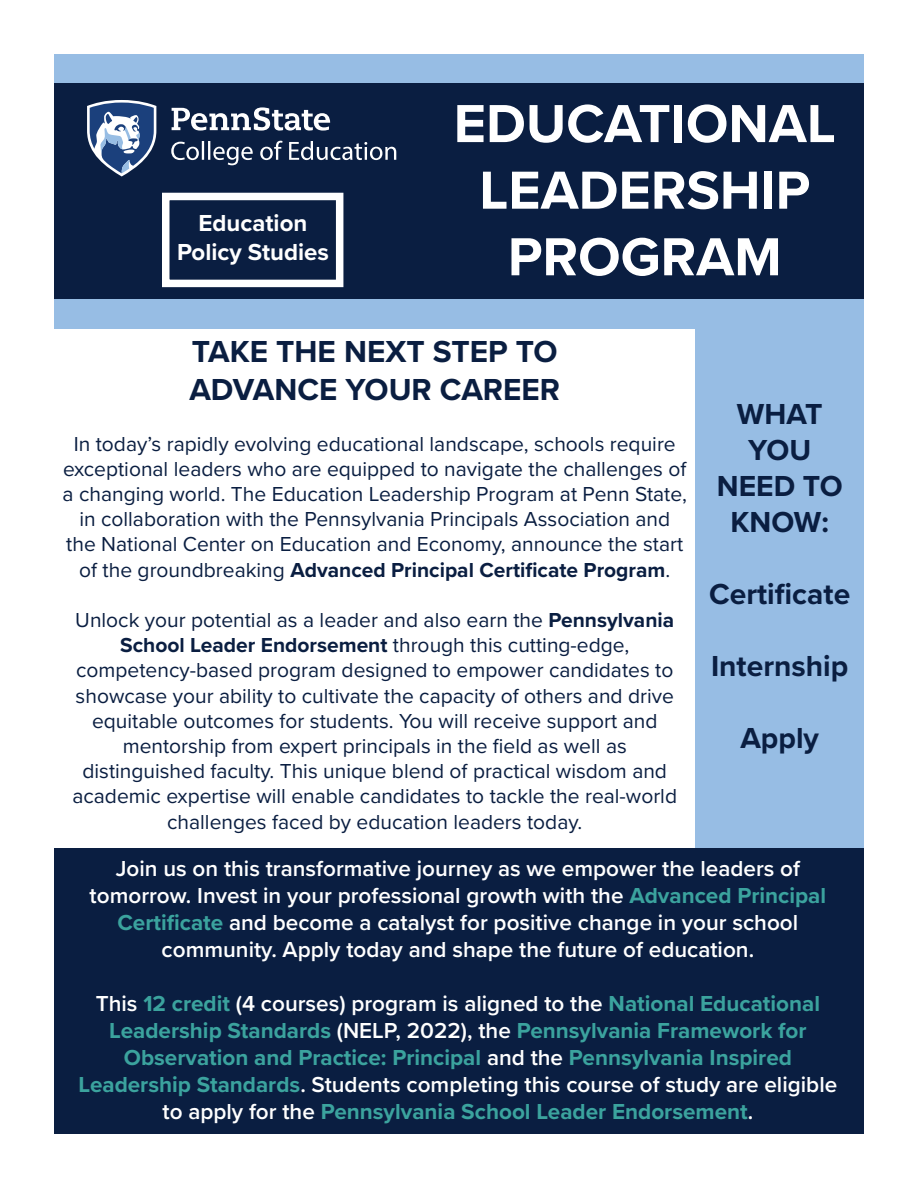
<style>
.page{position:relative;width:918px;height:1188px;background:#fff}
.page>*{position:absolute;margin:0;border:0;box-sizing:border-box;transform-origin:0 0}
.t1{font:700 55.5px/66.6px "Proxima Nova";color:#fff;text-align:center}
.t2{font:700 31.5px/37.8px "Proxima Nova";color:#0a1e41}
.t3{font:700 30px/36px "Proxima Nova";color:#0a1e41;text-align:center}
.t4{font:700 24px/28.8px "Proxima Nova";color:#fff;text-align:center}
.t5{font:700 22.5px/27px "Proxima Nova";color:#3ba39e;text-align:center}
.t6{font:600 22.5px/27px "Proxima Nova";color:#fff;text-align:center}
.t7{font:21px/25.2px "Proxima Nova";color:#0a1e41;text-align:center}
.s1{font-weight:700}
.s2{font-weight:700;color:#3ba39e}
.s3{font-weight:600;color:#fff}
</style>
<div class="page">
<div style="left:696px;top:311px;width:168px;height:538px;background:#97bde4"></div>
<div style="left:54px;top:54px;width:810px;height:274px;background:#97bde4"></div>
<div style="left:54px;top:83px;width:810px;height:216px;background:#0a1e41"></div>
<svg style="left:87px;top:100px;width:69px;height:76px"></svg>
<svg style="left:171px;top:107px;width:225px;height:58px"></svg>
<svg style="left:162px;top:192px;width:182px;height:96px"></svg>
<div style="left:54px;top:849px;width:810px;height:285px;background:#0a1e41"></div>
<p class="t4" style="left:177px;top:208px;width:153px">Education<br>Policy Studies</p>
<h1 class="t1" style="left:454px;top:89px;width:384px">EDUCATIONAL<br>LEADERSHIP<br>PROGRAM</h1>
<h2 class="t2" style="left:189px;top:332px;width:372px">TAKE THE NEXT STEP TO<br>ADVANCE YOUR CAREER</h2>
<p class="t7" style="left:63px;top:430px;width:626px">In today’s rapidly evolving educational landscape, schools require exceptional leaders who are equipped to navigate the challenges of a changing world. The Education Leadership Program at Penn State, in collaboration with the Pennsylvania Principals Association and the National Center on Education and Economy, announce the start of the groundbreaking <span class="s1">Advanced Principal Certificate Program</span>.</p>
<p class="t7" style="left:72px;top:606px;width:606px">Unlock your potential as a leader and also earn the <span class="s1">Pennsylvania School Leader Endorsement</span> through this cutting-edge, competency-based program designed to empower candidates to showcase your ability to cultivate the capacity of others and drive equitable outcomes for students. You will receive support and mentorship from expert principals in the field as well as distinguished faculty. This unique blend of practical wisdom and academic expertise will enable candidates to tackle the real-world challenges faced by education leaders today.</p>
<h3 class="t3" style="left:717px;top:396px;width:127px">WHAT<br>YOU<br>NEED TO<br>KNOW:</h3>
<h3 class="t3" style="left:709px;top:576px;width:143px">Certificate</h3>
<h3 class="t3" style="left:711px;top:648px;width:139px">Internship</h3>
<h3 class="t3" style="left:740px;top:720px;width:80px">Apply</h3>
<p class="t6" style="left:90px;top:855px;width:738px">Join us on this transformative journey as we empower the leaders of tomorrow. Invest in your professional growth with the <span class="s2">Advanced Principal Certificate</span> and become a catalyst for positive change in your school community. Apply today and shape the future of education.</p>
<p class="t5" style="left:79px;top:990px;width:760px"><span class="s3">This</span> 12 credit <span class="s3">(4 courses) program is aligned to the</span> National Educational Leadership Standards <span class="s3">(NELP, 2022), the</span> Pennsylvania Framework for Observation and Practice: Principal <span class="s3">and the</span> Pennsylvania Inspired Leadership Standards<span class="s3">. Students completing this course of study are eligible to apply for the</span> Pennsylvania School Leader Endorsement<span class="s3">.</span></p>
</div>
